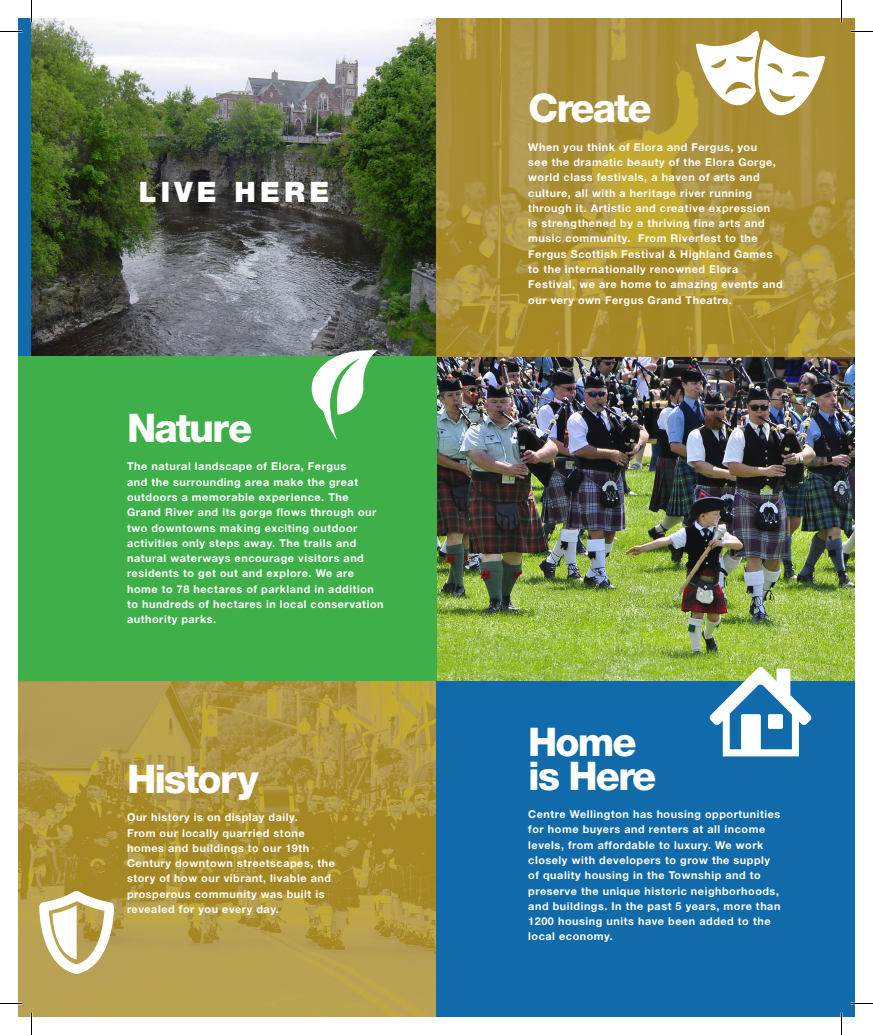
<style>
.page{position:relative;width:873px;height:1035px;background:#fff}
.page>*{position:absolute;margin:0;border:0;box-sizing:border-box;transform-origin:0 0}
.t1{font:800 39.6px/34.5px "Helvetica Neue";letter-spacing:-.05em;color:#fff}
.t2{font:900 28.2px "Helvetica Neue";letter-spacing:.15em;color:#fff}
.t3{font:700 10.8px/15.3px "Helvetica Neue";letter-spacing:.05em;color:#fff}
</style>
<div class="page">
<img style="left:436px;top:357px;width:419px;height:324px">
<div style="left:18px;top:18px;width:418px;height:338px;background:#116aa9"></div>
<img style="left:32px;top:18px;width:404px;height:338px">
<div style="left:18px;top:356px;width:418px;height:325px;background:#3eaf49"></div>
<img style="left:18px;top:681px;width:418px;height:336px">
<svg style="left:436px;top:18px;width:419px;height:338px;background:#ac9135"></svg>
<div style="left:436px;top:681px;width:419px;height:336px;background:#116aa9"></div>
<svg style="left:696px;top:29px;width:130px;height:90px"></svg>
<svg style="left:303px;top:350px;width:75px;height:90px"></svg>
<svg style="left:39px;top:891px;width:75px;height:83px"></svg>
<svg style="left:709px;top:666px;width:103px;height:90px"></svg>
<svg style="left:0;top:31px;width:22px;height:1px"></svg>
<svg style="left:850px;top:31px;width:23px;height:1px"></svg>
<svg style="left:0;top:1003px;width:22px;height:1px"></svg>
<svg style="left:850px;top:1003px;width:23px;height:1px"></svg>
<svg style="left:31px;top:0;width:1px;height:22px"></svg>
<svg style="left:31px;top:1012px;width:1px;height:23px"></svg>
<svg style="left:841px;top:0;width:1px;height:22px"></svg>
<svg style="left:841px;top:1012px;width:1px;height:23px"></svg>
<p class="t2" style="left:139px;top:175px;width:192px">LIVE HERE</p>
<p class="t1" style="left:127px;top:411px;width:127px">Nature</p>
<p class="t3" style="left:127px;top:459px;width:258px">The natural landscape of Elora, Fergus<br>and the surrounding area make the great outdoors a memorable experience. The Grand River and its gorge flows through our two downtowns making exciting outdoor activities only steps away. The trails and natural waterways encourage visitors and residents to get out and explore. We are home to 78 hectares of parkland in addition to hundreds of hectares in local conservation authority parks.</p>
<p class="t1" style="left:127px;top:761px;width:133px">History</p>
<p class="t1" style="left:528px;top:91px;width:125px">Create</p>
<p class="t3" style="left:528px;top:139px;width:256px">When you think of Elora and Fergus, you<br>see the dramatic beauty of the Elora Gorge, world class festivals, a haven of arts and culture, all with a heritage river running through it. Artistic and creative expression<br>is strengthened by a thriving fine arts and music community. From Riverfest to the Fergus Scottish Festival &amp; Highland Games to the internationally renowned Elora Festival, we are home to amazing events and our very own Fergus Grand Theatre.</p>
<p class="t1" style="left:528px;top:724px;width:130px">Home is Here</p>
<p class="t3" style="left:127px;top:810px;width:209px">Our history is on display daily.<br>From our locally quarried stone homes and buildings to our 19th<br>Century downtown streetscapes, the story of how our vibrant, livable and prosperous community was built is revealed for you every day.</p>
<p class="t3" style="left:528px;top:806px;width:254px">Centre Wellington has housing opportunities for home buyers and renters at all income levels, from affordable to luxury. We work closely with developers to grow the supply of quality housing in the Township and to preserve the unique historic neighborhoods, and buildings. In the past 5 years, more than 1200 housing units have been added to the local economy.</p>
</div>
